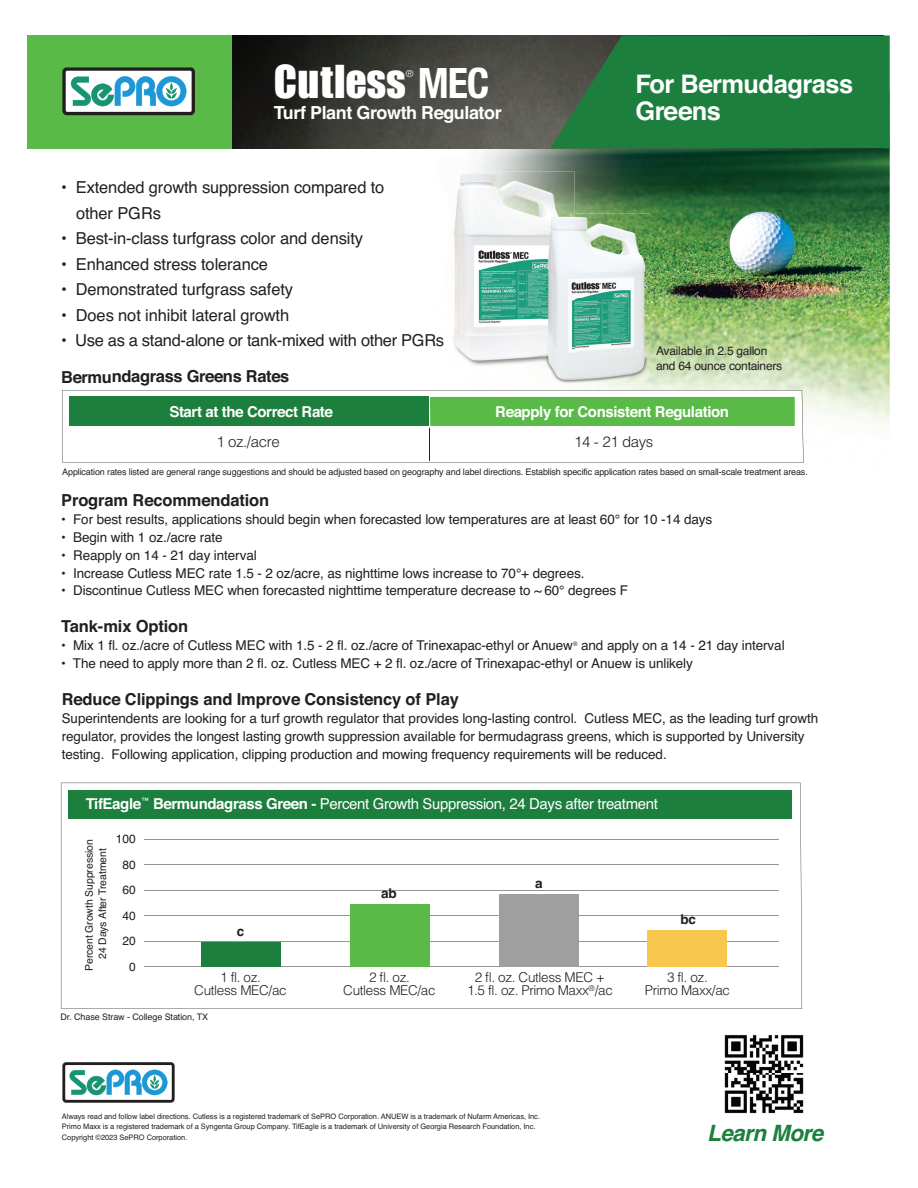
<style>
.page{position:relative;width:918px;height:1188px;background:#fff}
.page>*{position:absolute;margin:0;border:0;box-sizing:border-box;transform-origin:0 0}
.t1{font:42px "Impact";color:#fff}
.t2{font:700 25.5px/27px "Helvetica";letter-spacing:-.02em;color:#fff}
.t3{font:italic 700 22.5px "Helvetica";letter-spacing:-.025em;color:#1c7f3e}
.t4{font:700 18px "Helvetica";letter-spacing:-.025em;color:#fff}
.t5{font:16.5px/25.5px "Helvetica";letter-spacing:-.01em;color:#231f20}
.t6{font:700 16.5px "Helvetica";letter-spacing:-.01em;color:#231f20}
.t7{font:15px "Helvetica";letter-spacing:-.025em;color:#fff}
.t8{font:700 15px "Helvetica";letter-spacing:-.025em;color:#fff}
.t9{font:300 15px "Helvetica";letter-spacing:-.025em;color:#231f20}
.t10{font:13.5px/18px "Helvetica";letter-spacing:-.01em;color:#231f20}
.t11{font:300 13.5px/13.5px "Helvetica";letter-spacing:-.025em;color:#231f20;text-align:center}
.t12{font:700 13.5px "Helvetica";color:#231f20}
.t13{font:12px/15px "Helvetica";letter-spacing:-.02em;color:#231f20}
.t14{font:12px/25.5px "Helvetica";color:#231f20;text-align:center}
.t15{font:10.5px "Helvetica";letter-spacing:-.01em;color:#231f20}
.t16{font:300 9.6px "Helvetica";color:#fff}
.t17{font:9px "Helvetica";letter-spacing:-.015em;color:#231f20}
.t18{font:7.5px/10.5px "Helvetica";letter-spacing:-.005em;color:#231f20}
.s1{font-family:"Helvetica Neue";font-weight:700;font-stretch:condensed}
.s2{font-weight:700}
</style>
<div class="page">
<img style="left:478px;top:148px;width:412px;height:277px">
<div style="left:27px;top:35px;width:215px;height:114px;background:#59ba47"></div>
<img style="left:232px;top:35px;width:652px;height:114px">
<svg style="left:62px;top:67px;width:133px;height:48px;background:#90b7bd"></svg>
<svg style="left:62px;top:1062px;width:113px;height:41px"></svg>
<svg style="left:62px;top:390px;width:742px;height:73px"></svg>
<svg style="left:61px;top:783px;width:741px;height:226px"></svg>
<div style="left:69px;top:397px;width:359px;height:29px;background:#1c7f3e"></div>
<div style="left:430px;top:397px;width:365px;height:29px;background:#59ba47"></div>
<div style="left:69px;top:790px;width:723px;height:29px;background:#1c7f3e"></div>
<hr style="left:144px;top:839px;width:635px;height:1px;background:#939598">
<hr style="left:144px;top:864px;width:635px;height:1px;background:#939598">
<hr style="left:144px;top:890px;width:635px;height:1px;background:#939598">
<hr style="left:144px;top:916px;width:635px;height:1px;background:#939598">
<hr style="left:144px;top:941px;width:635px;height:1px;background:#939598">
<hr style="left:144px;top:967px;width:635px;height:1px;background:#939598">
<div style="left:202px;top:943px;width:79px;height:24px;background:#1c7f3e"></div>
<div style="left:350px;top:905px;width:80px;height:62px;background:#59ba47"></div>
<div style="left:499px;top:894px;width:79px;height:73px;background:#a09f9f"></div>
<div style="left:648px;top:930px;width:79px;height:37px;background:#f8c74d"></div>
<img style="left:724px;top:1034px;width:80px;height:80px">
<hr style="left:429px;top:428px;width:1px;height:32px;background:#231f20">
<svg style="left:550px;top:36px;width:340px;height:112px;background:#21793f"></svg>
<img style="left:453px;top:171px;width:121px;height:100px">
<img style="left:453px;top:271px;width:90px;height:99px">
<img style="left:574px;top:214px;width:76px;height:127px">
<img style="left:543px;top:341px;width:107px;height:42px">
<img style="left:543px;top:214px;width:31px;height:156px">
<h1 class="t1" style="left:274px;top:59px;width:217px">Cutless <span class="s1">MEC</span></h1>
<p class="t16" style="left:406px;top:68px;width:9px">®</p>
<h3 class="t4" style="left:274px;top:106px;width:229px">Turf Plant Growth Regulator</h3>
<p class="t5" style="left:76px;top:176px;width:310px;text-indent:-15px">• Extended growth suppression compared to other PGRs</p>
<p class="t5" style="left:61px;top:227px;width:303px">• Best-in-class turfgrass color and density</p>
<p class="t5" style="left:61px;top:253px;width:208px">• Enhanced stress tolerance</p>
<p class="t5" style="left:61px;top:278px;width:233px">• Demonstrated turfgrass safety</p>
<p class="t5" style="left:61px;top:304px;width:229px">• Does not inhibit lateral growth</p>
<p class="t5" style="left:61px;top:329px;width:384px">• Use as a stand-alone or tank-mixed with other PGRs</p>
<p class="t6" style="left:61px;top:371px;width:230px">Bermundagrass Greens Rates</p>
<h2 class="t2" style="left:635px;top:73px;width:220px">For Bermudagrass<br>Greens</h2>
<p class="t13" style="left:656px;top:344px;width:128px">Available in 2.5 gallon and 64 ounce containers</p>
<p class="t8" style="left:169px;top:406px;width:165px">Start at the Correct Rate</p>
<p class="t8" style="left:495px;top:406px;width:235px">Reapply for Consistent Regulation</p>
<p class="t9" style="left:216px;top:433px;width:65px">1 oz./acre</p>
<p class="t9" style="left:574px;top:433px;width:81px">14 - 21 days</p>
<p class="t17" style="left:62px;top:468px;width:747px">Application rates listed are general range suggestions and should be adjusted based on geography and label directions. Establish specific application rates based on small-scale treatment areas.</p>
<p class="t6" style="left:61px;top:494px;width:210px">Program Recommendation</p>
<p class="t10" style="left:61px;top:511px;width:653px">• For best results, applications should begin when forecasted low temperatures are at least 60° for 10 -14 days</p>
<p class="t10" style="left:61px;top:529px;width:163px">• Begin with 1 oz./acre rate</p>
<p class="t10" style="left:61px;top:547px;width:197px">• Reapply on 14 - 21 day interval</p>
<p class="t10" style="left:61px;top:565px;width:525px">• Increase Cutless MEC rate 1.5 - 2 oz/acre, as nighttime lows increase to 70°+ degrees.</p>
<p class="t10" style="left:61px;top:583px;width:568px">• Discontinue Cutless MEC when forecasted nighttime temperature decrease to ~ 60° degrees F</p>
<p class="t6" style="left:61px;top:620px;width:129px">Tank-mix Option</p>
<p class="t10" style="left:61px;top:637px;width:725px">• Mix 1 fl. oz./acre of Cutless MEC with 1.5 - 2 fl. oz./acre of Trinexapac-ethyl or Anuew<sup>®</sup> and apply on a 14 - 21 day interval</p>
<p class="t10" style="left:61px;top:655px;width:633px">• The need to apply more than 2 fl. oz. Cutless MEC + 2 fl. oz./acre of Trinexapac-ethyl or Anuew is unlikely</p>
<p class="t6" style="left:62px;top:694px;width:399px">Reduce Clippings and Improve Consistency of Play</p>
<p class="t10" style="left:62px;top:711px;width:758px">Superintendents are looking for a turf growth regulator that provides long-lasting control. Cutless MEC, as the leading turf growth regulator, provides the longest lasting growth suppression available for bermudagrass greens, which is supported by University testing. Following application, clipping production and mowing frequency requirements will be reduced.</p>
<p class="t7" style="left:86px;top:799px;width:574px"><span class="s2">TifEagle</span><sup>™</sup> <span class="s2">Bermundagrass Green -</span> Percent Growth Suppression, 24 Days after treatment</p>
<p class="t14" style="left:116px;top:828px;width:22px">100<br>80<br>60<br>40<br>20</p>
<p class="t15" style="left:85px;top:971px;width:133px;rotate:-90deg">Percent Growth Suppression</p>
<p class="t15" style="left:99px;top:959px;width:112px;rotate:-90deg">24 Days After Treatment</p>
<p class="t12" style="left:535px;top:878px;width:9px">a</p>
<p class="t12" style="left:381px;top:889px;width:17px">ab</p>
<p class="t12" style="left:680px;top:914px;width:17px">bc</p>
<p class="t12" style="left:237px;top:926px;width:9px">c</p>
<p class="t13" style="left:129px;top:961px;width:8px">0</p>
<p class="t11" style="left:194px;top:971px;width:94px">1 fl. oz.<br>Cutless MEC/ac</p>
<p class="t11" style="left:343px;top:971px;width:94px">2 fl. oz.<br>Cutless MEC/ac</p>
<p class="t11" style="left:467px;top:971px;width:147px">2 fl. oz. Cutless MEC +<br>1.5 fl. oz. Primo Maxx<sup>®</sup>/ac</p>
<p class="t11" style="left:645px;top:971px;width:87px">3 fl. oz.<br>Primo Maxx/ac</p>
<p class="t17" style="left:61px;top:1014px;width:149px">Dr. Chase Straw - College Station, TX</p>
<p class="t18" style="left:62px;top:1112px;width:480px">Always read and follow label directions. Cutless is a registered trademark of SePRO Corporation. ANUEW is a trademark of Nufarm Americas, Inc.<br>Primo Maxx is a registered trademark of a Syngenta Group Company. TifEagle is a trademark of University of Georgia Research Foundation, Inc.<br>Copyright ©2023 SePRO Corporation.</p>
<h3 class="t3" style="left:707px;top:1120px;width:118px">Learn More</h3>
</div>
